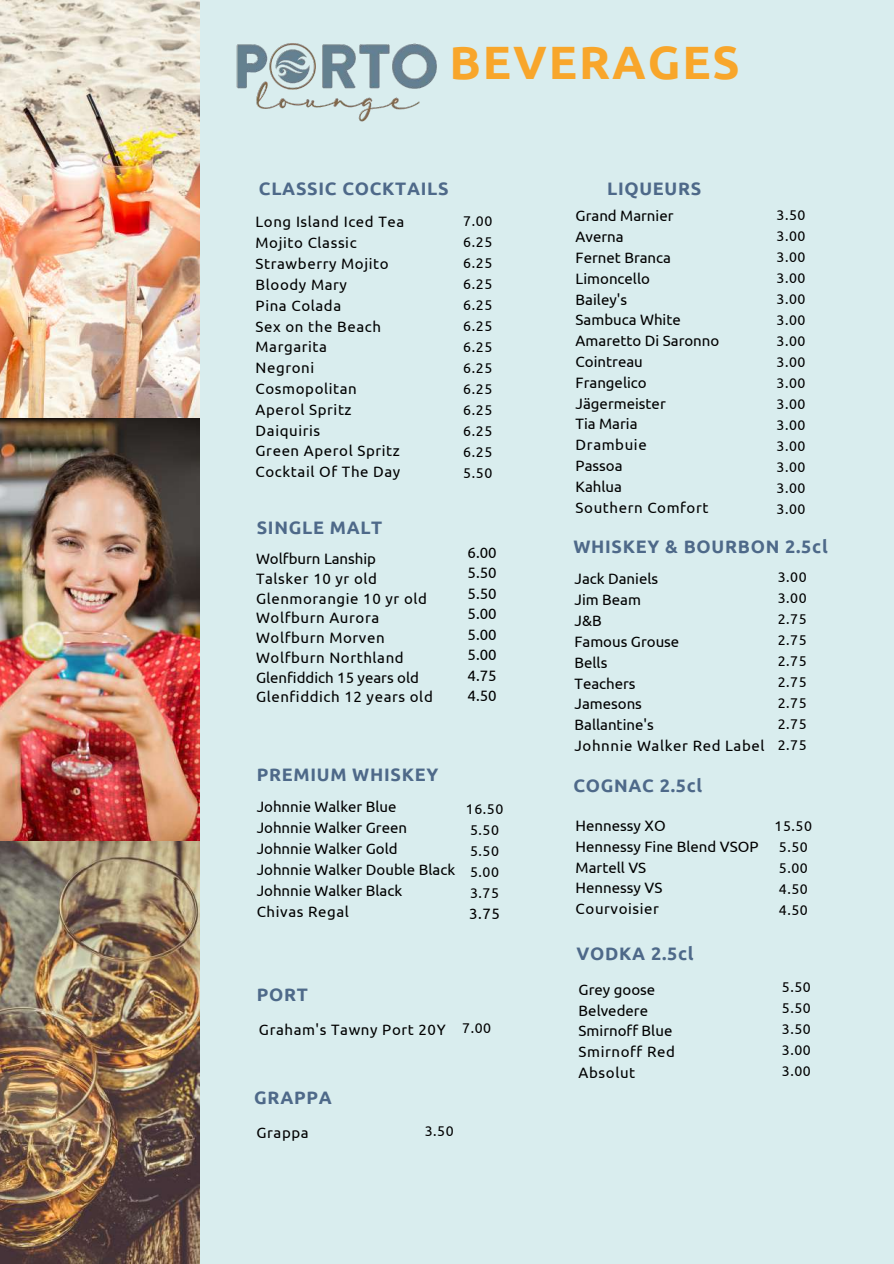
<style>
.page{position:relative;width:894px;height:1264px;background:#fff}
.page>*{position:absolute;margin:0;border:0;box-sizing:border-box;transform-origin:0 0}
.t1{font:700 46.8px "Ubuntu";letter-spacing:.04em;color:#f8a62b}
.t2{font:700 18px "Ubuntu";letter-spacing:.04em;color:#4e6989}
.t3{font:15px/20.9px "Ubuntu";color:#000}
.t4{font:15px/20.9px "Ubuntu";letter-spacing:.04em;color:#000}
.t5{font:14.1px/21px "Ubuntu";letter-spacing:.04em;color:#000;text-align:justify}
.s1{font-size:14.1px}
</style>
<div class="page">
<div style="left:0;top:0;width:893px;height:1263px;background:#d9edee"></div>
<img style="left:0;top:0;width:199px;height:1263px">
<img style="left:236px;top:43px;width:201px;height:79px">
<h1 class="t1" style="left:449px;top:36px;width:292px">BEVERAGES</h1>
<p class="t2" style="left:259px;top:178px;width:191px">CLASSIC COCKTAILS</p>
<p class="t4" style="left:255px;top:211px;width:150px">Long Island Iced Tea<br>Mojito Classic<br>Strawberry Mojito<br>Bloody Mary<br>Pina Colada<br>Sex on the Beach<br>Margarita<br>Negroni<br>Cosmopolitan<br>Aperol Spritz<br>Daiquiris<br>Green Aperol Spritz<br>Cocktail Of The Day</p>
<p class="t5" style="left:463px;top:210px;width:30px">7.00<br>6.25<br>6.25<br>6.25<br>6.25<br>6.25<br>6.25<br>6.25<br>6.25<br>6.25<br>6.25<br>6.25<br>5.50</p>
<p class="t2" style="left:257px;top:517px;width:127px">SINGLE MALT</p>
<p class="t4" style="left:256px;top:548px;width:178px;line-height:19.8px">Wolfburn Lanship<br>Talsker 10 yr old<br>Glenmorangie 10 yr old<br>Wolfburn Aurora<br>Wolfburn Morven<br>Wolfburn Northland<br>Glenfiddich 15 years old<br>Glenfiddich 12 years old</p>
<p class="t3" style="left:467px;top:542px;width:31px;text-align:justify">6.00<br>5.50<br>5.50<br>5.00<br>5.00<br>5.00<br>4.75<br>4.50</p>
<p class="t2" style="left:257px;top:764px;width:183px">PREMIUM WHISKEY</p>
<p class="t3" style="left:257px;top:796px;width:200px">Johnnie Walker Blue<br>Johnnie Walker Green<br>Johnnie Walker Gold<br>Johnnie Walker Double Black<br>Johnnie Walker Black<br>Chivas Regal</p>
<p class="t5" style="left:465px;top:798px;width:39px;text-align:center">16.50<br>5.50<br>5.50<br>5.00<br>3.75</p>
<p class="t3" style="left:469px;top:902px;width:32px">3.75</p>
<p class="t2" style="left:257px;top:984px;width:53px">PORT</p>
<p class="t4" style="left:259px;top:1019px;width:234px">Graham's Tawny Port 20Y <span class="s1">7.00</span></p>
<p class="t2" style="left:254px;top:1087px;width:79px">GRAPPA</p>
<p class="t3" style="left:256px;top:1122px;width:54px">Grappa</p>
<p class="t5" style="left:424px;top:1120px;width:30px">3.50</p>
<p class="t2" style="left:607px;top:178px;width:96px">LIQUEURS</p>
<p class="t3" style="left:575px;top:205px;width:145px">Grand Marnier<br>Averna<br>Fernet Branca<br>Limoncello<br>Bailey's<br>Sambuca White<br>Amaretto Di Saronno<br>Cointreau<br>Frangelico<br>Jägermeister<br>Tia Maria<br>Drambuie<br>Passoa<br>Kahlua<br>Southern Comfort</p>
<p class="t5" style="left:776px;top:204px;width:30px">3.50<br>3.00<br>3.00<br>3.00<br>3.00<br>3.00<br>3.00<br>3.00<br>3.00<br>3.00<br>3.00<br>3.00<br>3.00<br>3.00<br>3.00</p>
<p class="t2" style="left:573px;top:536px;width:256px">WHISKEY &amp; BOURBON 2.5cl</p>
<p class="t5" style="left:777px;top:566px;width:30px">3.00<br>3.00<br>2.75<br>2.75<br>2.75<br>2.75<br>2.75<br>2.75<br>2.75</p>
<p class="t3" style="left:574px;top:568px;width:191px">Jack Daniels<br>Jim Beam<br>J&amp;B<br>Famous Grouse<br>Bells<br>Teachers<br>Jamesons<br>Ballantine's<br>Johnnie Walker Red Label</p>
<p class="t2" style="left:573px;top:775px;width:130px">COGNAC 2.5cl</p>
<p class="t3" style="left:575px;top:815px;width:184px">Hennessy XO<br>Hennessy Fine Blend VSOP<br>Martell VS<br>Hennessy VS<br>Courvoisier</p>
<p class="t5" style="left:774px;top:815px;width:39px;text-align:center">15.50<br>5.50<br>5.00<br>4.50<br>4.50</p>
<p class="t2" style="left:576px;top:943px;width:119px">VODKA 2.5cl</p>
<p class="t3" style="left:578px;top:978px;width:98px">Grey goose<br>Belvedere<br>Smirnoff Blue<br>Smirnoff Red<br>Absolut</p>
<p class="t5" style="left:781px;top:976px;width:30px">5.50<br>5.50<br>3.50<br>3.00<br>3.00</p>
</div>
